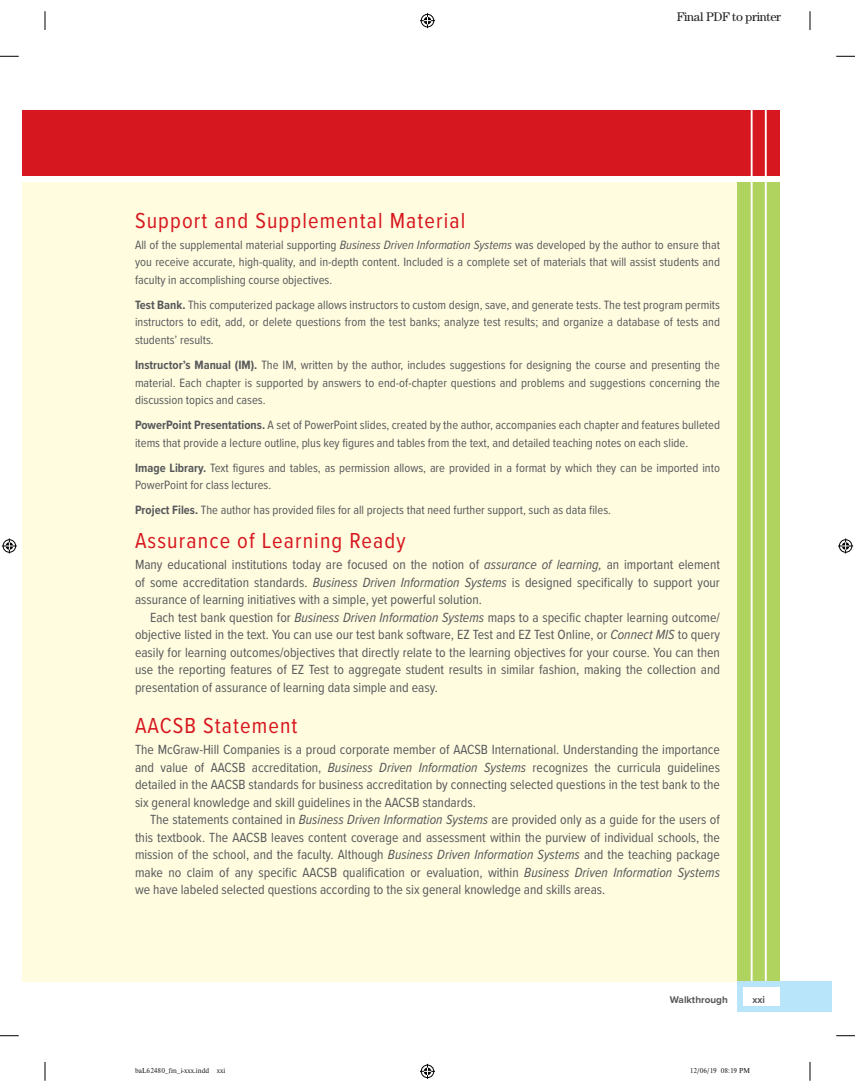
<style>
.page{position:relative;width:855px;height:1092px;background:#fff}
.page>*{position:absolute;margin:0;border:0;box-sizing:border-box;transform-origin:0 0}
.fwt_ha{font:22.5px "Proxima Nova Cond";letter-spacing:.05em;color:#d7171f}
.fwt_tx_ind{font:13.75px/17.5px "Proxima Nova Cond";color:#57585a;text-align:justify}
.fwt_tx_a{font:13.75px/17.5px "Proxima Nova Cond";color:#57585a;text-align:justify}
.fwt_tx{font:12.5px/17.5px "Proxima Nova Cond";color:#57585a;text-align:justify}
.t1{font:12.5px "SRA Serif 1.1";letter-spacing:-.025em;color:#231f20}
.t2{font:700 10px "Proxima Nova";color:#57585a}
.t3{font:7.5px "Nimbus Rom DOT";color:#231f20}
.t4{font:7.5px "Nimbus Rom DOT";letter-spacing:-.02em;color:#231f20}
.s1{font-style:italic}
.s2{font-weight:700}
</style>
<div class="page">
<div style="left:22px;top:182px;width:719px;height:799px;background:#fffce0"></div>
<div style="left:22px;top:111px;width:758px;height:65px;background:#d7171f"></div>
<div style="left:738px;top:183px;width:42px;height:798px;background:#b0d360"></div>
<hr style="left:751px;top:103px;width:2px;height:878px;background:#fff">
<hr style="left:765px;top:104px;width:2px;height:877px;background:#fff">
<div style="left:738px;top:981px;width:94px;height:30px;background:#b9e5fa"></div>
<div style="left:744px;top:987px;width:36px;height:19px;background:#fff"></div>
<svg style="left:836px;top:55px;width:19px;height:2px"></svg>
<svg style="left:836px;top:1035px;width:19px;height:1px"></svg>
<svg style="left:44px;top:11px;width:2px;height:19px"></svg>
<svg style="left:44px;top:1062px;width:2px;height:18px"></svg>
<svg style="left:809px;top:11px;width:2px;height:19px"></svg>
<svg style="left:809px;top:1062px;width:2px;height:18px"></svg>
<svg style="left:420px;top:13px;width:15px;height:15px"></svg>
<svg style="left:420px;top:1063px;width:15px;height:15px"></svg>
<svg style="left:0;top:55px;width:45px;height:981px"></svg>
<svg style="left:838px;top:538px;width:15px;height:15px"></svg>
<p class="t1" style="left:677px;top:9px;width:106px">Final PDF to printer</p>
<p class="fwt_ha" style="left:135px;top:203px;width:332px">Support and Supplemental Material</p>
<p class="fwt_tx" style="left:135px;top:235px;width:587px">All of the supplemental material supporting <span class="s1">Business Driven Information Systems</span> was developed by the author to ensure that you receive accurate, high-quality, and in-depth content. Included is a complete set of materials that will assist students and faculty in accomplishing course objectives.</p>
<p class="fwt_tx" style="left:135px;top:295px;width:587px"><span class="s2">Test Bank.</span> This computerized package allows instructors to custom design, save, and generate tests. The test program permits instructors to edit, add, or delete questions from the test banks; analyze test results; and organize a database of tests and students’ results.</p>
<p class="fwt_tx" style="left:135px;top:355px;width:587px"><span class="s2">Instructor’s Manual (IM).</span> The IM, written by the author, includes suggestions for designing the course and presenting the material. Each chapter is supported by answers to end-of-chapter questions and problems and suggestions concerning the discussion topics and cases.</p>
<p class="fwt_tx" style="left:135px;top:415px;width:587px"><span class="s2">PowerPoint Presentations.</span> A set of PowerPoint slides, created by the author, accompanies each chapter and features bulleted items that provide a lecture outline, plus key figures and tables from the text, and detailed teaching notes on each slide.</p>
<p class="fwt_tx" style="left:135px;top:458px;width:586px"><span class="s2">Image Library.</span> Text figures and tables, as permission allows, are provided in a format by which they can be imported into<br>PowerPoint for class lectures.</p>
<p class="fwt_tx" style="left:135px;top:500px;width:478px"><span class="s2">Project Files.</span> The author has provided files for all projects that need further support, such as data files.</p>
<p class="fwt_ha" style="left:135px;top:523px;width:272px">Assurance of Learning Ready</p>
<p class="fwt_tx_a" style="left:135px;top:555px;width:587px">Many educational institutions today are focused on the notion of <span class="s1">assurance of learning,</span> an important element of some accreditation standards. <span class="s1">Business Driven Information Systems</span> is designed specifically to support your assurance of learning initiatives with a simple, yet powerful solution.</p>
<p class="fwt_tx_ind" style="left:135px;top:607px;width:587px;text-indent:15px">Each test bank question for <span class="s1">Business Driven Information Systems</span> maps to a specific chapter learning outcome/ objective listed in the text. You can use our test bank software, EZ Test and EZ Test Online, or <span class="s1">Connect MIS</span> to query easily for learning outcomes/objectives that directly relate to the learning objectives for your course. You can then use the reporting features of EZ Test to aggregate student results in similar fashion, making the collection and presentation of assurance of learning data simple and easy.</p>
<p class="fwt_ha" style="left:135px;top:708px;width:164px">AACSB Statement</p>
<p class="fwt_tx_a" style="left:135px;top:740px;width:587px">The McGraw-Hill Companies is a proud corporate member of AACSB International. Understanding the importance and value of AACSB accreditation, <span class="s1">Business Driven Information Systems</span> recognizes the curricula guidelines detailed in the AACSB standards for business accreditation by connecting selected questions in the test bank to the six general knowledge and skill guidelines in the AACSB standards.</p>
<p class="fwt_tx_ind" style="left:135px;top:810px;width:587px;text-indent:15px">The statements contained in <span class="s1">Business Driven Information Systems</span> are provided only as a guide for the users of this textbook. The AACSB leaves content coverage and assessment within the purview of individual schools, the mission of the school, and the faculty. Although <span class="s1">Business Driven Information Systems</span> and the teaching package make no claim of any specific AACSB qualification or evaluation, within <span class="s1">Business Driven Information Systems </span>we have labeled selected questions according to the six general knowledge and skills areas.</p>
<p class="t2" style="left:670px;top:991px;width:60px">Walkthrough</p>
<p class="t2" style="left:753px;top:991px;width:14px">xxi</p>
<p class="t3" style="left:135px;top:1066px;width:92px">baL62480_fm_i-xxx.indd xxi</p>
<p class="t4" style="left:690px;top:1066px;width:62px">12/06/19 08:19 PM</p>
</div>
